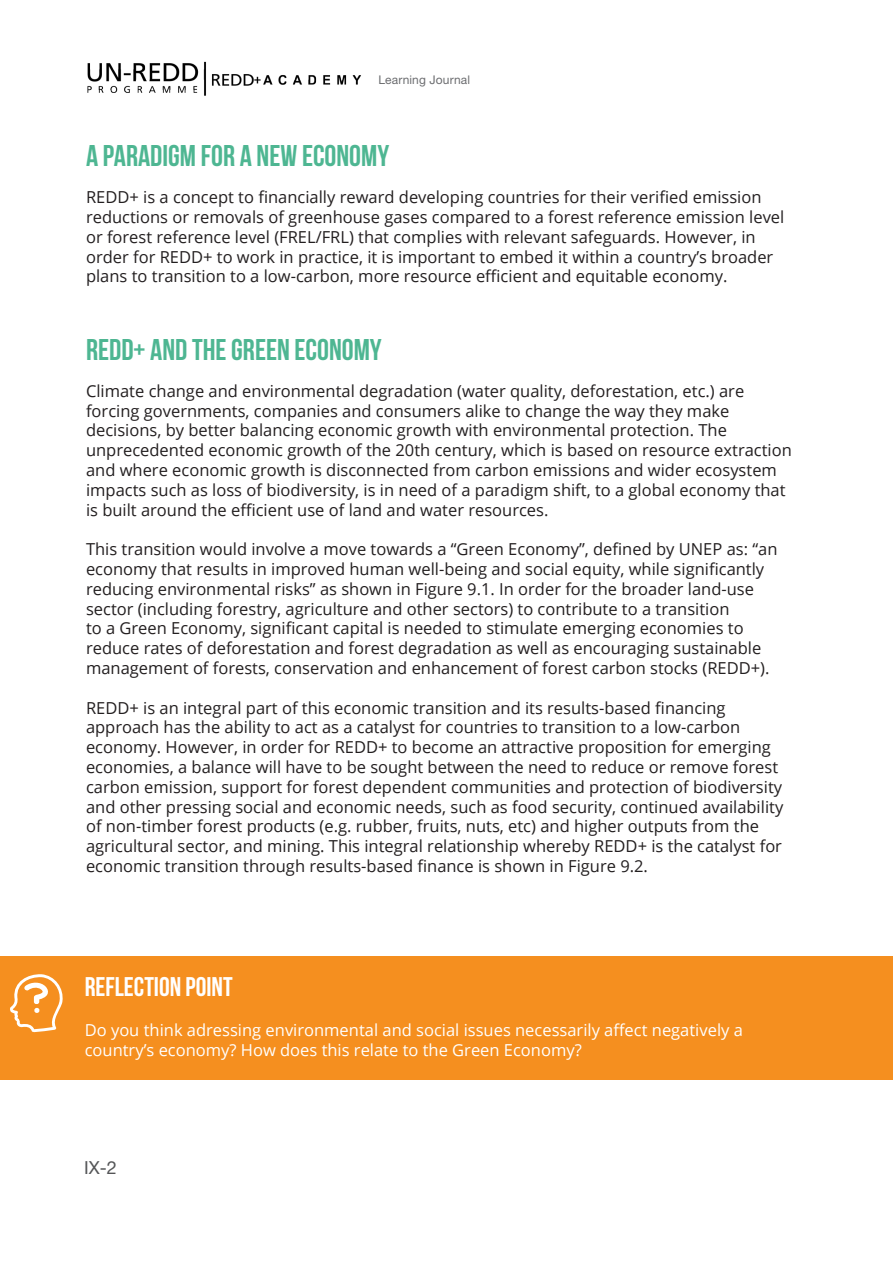
<style>
.page{position:relative;width:893px;height:1263px;background:#fff}
.page>*{position:absolute;margin:0;border:0;box-sizing:border-box;transform-origin:0 0}
.sub_section_head{font:30px "Bebas Neue";color:#4eb692}
.body{font:27px "Bebas Neue";color:#fff}
.TOC_Title{font:18px "Helvetica Neue";color:#545557}
.body-2{font:16.5px/19.8px "Open Sans";color:#231f20}
.body-3{font:16.5px/19.8px "Open Sans";color:#fff}
.t1{font:12px "Helvetica Neue";letter-spacing:.01em;color:#6c6d70}
</style>
<div class="page">
<img style="left:87px;top:61px;width:274px;height:35px">
<div style="left:0;top:956px;width:893px;height:123px;background:#f58f1f"></div>
<svg style="left:10px;top:974px;width:53px;height:58px"></svg>
<p class="t1" style="left:378px;top:71px;width:93px">Learning Journal</p>
<p class="sub_section_head" style="left:86px;top:140px;width:305px">A PARADIGM FOR A NEW ECONOMY</p>
<p class="body-2" style="left:86px;top:187px;width:700px">REDD+ is a concept to financially reward developing countries for their verified emission reductions or removals of greenhouse gases compared to a forest reference emission level or forest reference level (FREL/FRL) that complies with relevant safeguards. However, in order for REDD+ to work in practice, it is important to embed it within a country’s broader plans to transition to a low-carbon, more resource efficient and equitable economy.</p>
<p class="sub_section_head" style="left:86px;top:333px;width:297px">REDD+ AND THE GREEN ECONOMY</p>
<p class="body-2" style="left:86px;top:380px;width:707px">Climate change and environmental degradation (water quality, deforestation, etc.) are forcing governments, companies and consumers alike to change the way they make decisions, by better balancing economic growth with environmental protection. The unprecedented economic growth of the 20th century, which is based on resource extraction and where economic growth is disconnected from carbon emissions and wider ecosystem impacts such as loss of biodiversity, is in need of a paradigm shift, to a global economy that is built around the efficient use of land and water resources.</p>
<p class="body-2" style="left:86px;top:539px;width:693px">This transition would involve a move towards a “Green Economy”, defined by UNEP as: “an economy that results in improved human well-being and social equity, while significantly reducing environmental risks” as shown in Figure 9.1. In order for the broader land-use sector (including forestry, agriculture and other sectors) to contribute to a transition<br>to a Green Economy, significant capital is needed to stimulate emerging economies to reduce rates of deforestation and forest degradation as well as encouraging sustainable management of forests, conservation and enhancement of forest carbon stocks (REDD+).</p>
<p class="body-2" style="left:86px;top:697px;width:699px">REDD+ is an integral part of this economic transition and its results-based financing approach has the ability to act as a catalyst for countries to transition to a low-carbon economy. However, in order for REDD+ to become an attractive proposition for emerging economies, a balance will have to be sought between the need to reduce or remove forest carbon emission, support for forest dependent communities and protection of biodiversity and other pressing social and economic needs, such as food security, continued availability of non-timber forest products (e.g. rubber, fruits, nuts, etc) and higher outputs from the agricultural sector, and mining. This integral relationship whereby REDD+ is the catalyst for economic transition through results-based finance is shown in Figure 9.2.</p>
<p class="body" style="left:85px;top:972px;width:149px">REFLECTION POINT</p>
<p class="body-3" style="left:85px;top:1020px;width:660px">Do you think adressing environmental and social issues necessarily affect negatively a country’s economy? How does this relate to the Green Economy?</p>
<p class="TOC_Title" style="left:84px;top:1154px;width:34px">IX-2</p>
</div>
